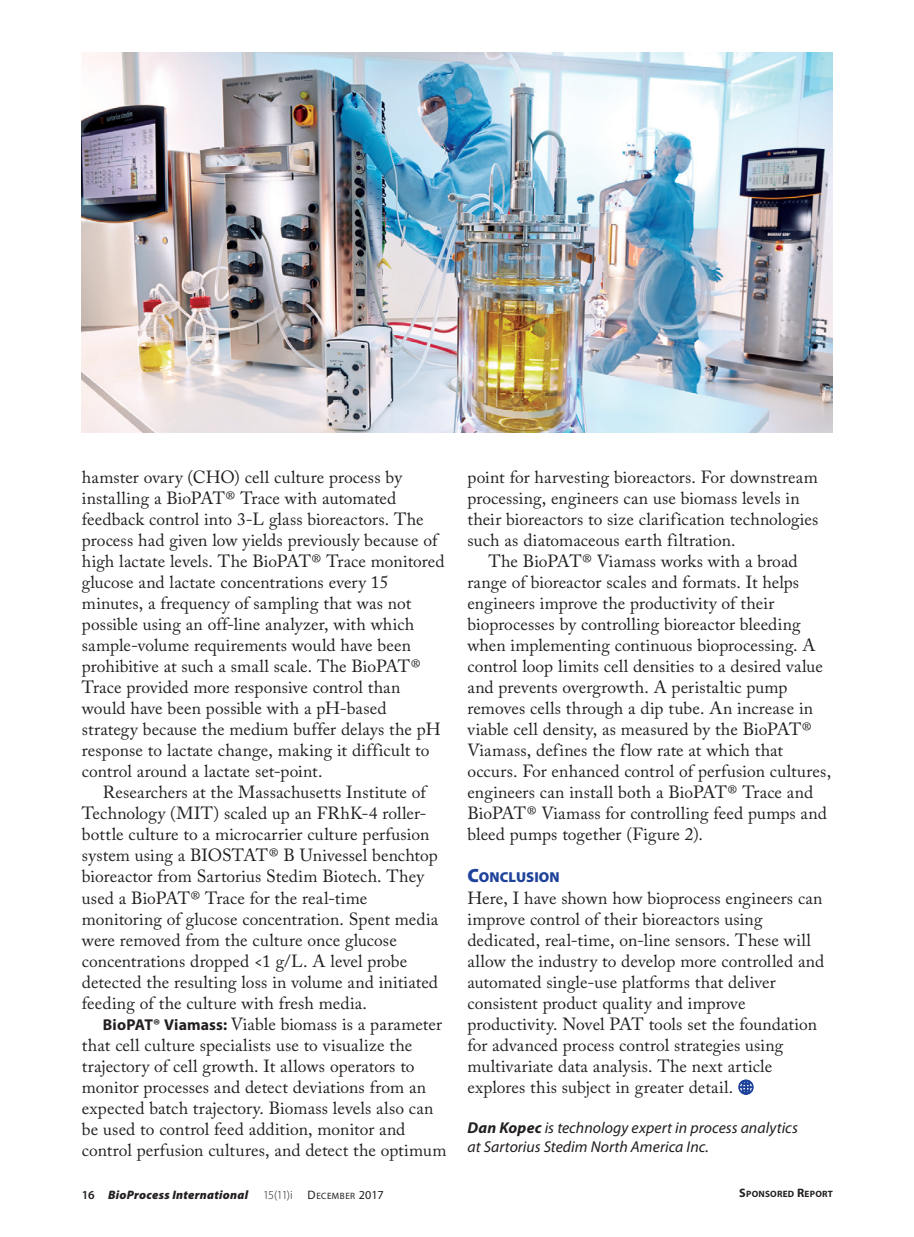
<style>
.page{position:relative;width:914px;height:1237px;background:#fff}
.page>*{position:absolute;margin:0;border:0;box-sizing:border-box;transform-origin:0 0}
.Body_w_indent{font:17.5px/21px "Adobe Caslon Pro";letter-spacing:.005em;color:#231f20}
.Body_1__no_indent{font:17.5px/21px "Adobe Caslon Pro";letter-spacing:.005em;color:#231f20}
.Bio{font:italic 15.75px/19.2px "Myriad Pro";letter-spacing:.005em;color:#231f20}
.A-head__2_lines_or_l{font:900 14.35px "Myriad Pro";letter-spacing:.01em;color:#1f439b}
.t1{font:italic 900 12.25px "Myriad Pro";letter-spacing:.02em;color:#231f20}
.t2{font:700 9.1px "Myriad Pro";letter-spacing:.025em;color:#231f20}
.s1{font-family:"Myriad Pro";font-weight:700;font-size:15.75px}
.s2{font-size:19.25px}
.s3{font-family:"Carta Std";font-size:21px;color:#1f439b}
.s4{font-weight:700}
.s5{font-weight:600;font-style:normal}
.s6{font-weight:300;font-style:normal}
.s7{font-weight:400;font-style:normal}
.s8{font-weight:400;font-style:normal;font-size:9.1px}
.s9{font-size:12.25px}
</style>
<div class="page">
<svg style="left:738px;top:1079px;width:16px;height:16px"></svg>
<img style="left:82px;top:52px;width:750px;height:380px">
<p class="Body_w_indent" style="left:82px;top:466px;width:364px">hamster ovary (CHO) cell culture process by installing a BioPAT® Trace with automated feedback control into 3-L glass bioreactors. The process had given low yields previously because of high lactate levels. The BioPAT® Trace monitored glucose and lactate concentrations every 15 minutes, a frequency of sampling that was not possible using an off-line analyzer, with which sample-volume requirements would have been prohibitive at such a small scale. The BioPAT® Trace provided more responsive control than would have been possible with a pH-based strategy because the medium buffer delays the pH response to lactate change, making it difficult to control around a lactate set-point.</p>
<p class="Body_w_indent" style="left:82px;top:781px;width:358px;text-indent:21px">Researchers at the Massachusetts Institute of Technology (MIT) scaled up an FRhK-4 roller&shy;bottle culture to a microcarrier culture perfusion system using a BIOSTAT® B Univessel benchtop bioreactor from Sartorius Stedim Biotech. They used a BioPAT® Trace for the real-time monitoring of glucose concentration. Spent media were removed from the culture once glucose concentrations dropped &lt;1 g/L. A level probe detected the resulting loss in volume and initiated feeding of the culture with fresh media.</p>
<p class="Body_w_indent" style="left:82px;top:1012px;width:366px;text-indent:21px"><span class="s1">BioPAT® Viamass:</span> Viable biomass is a parameter that cell culture specialists use to visualize the trajectory of cell growth. It allows operators to monitor processes and detect deviations from an expected batch trajectory. Biomass levels also can be used to control feed addition, monitor and control perfusion cultures, and detect the optimum</p>
<p class="Body_w_indent" style="left:467px;top:466px;width:352px">point for harvesting bioreactors. For downstream processing, engineers can use biomass levels in their bioreactors to size clarification technologies such as diatomaceous earth filtration.</p>
<p class="Body_w_indent" style="left:467px;top:550px;width:365px;text-indent:21px">The BioPAT® Viamass works with a broad range of bioreactor scales and formats. It helps engineers improve the productivity of their bioprocesses by controlling bioreactor bleeding when implementing continuous bioprocessing. A control loop limits cell densities to a desired value and prevents overgrowth. A peristaltic pump removes cells through a dip tube. An increase in viable cell density, as measured by the BioPAT® Viamass, defines the flow rate at which that occurs. For enhanced control of perfusion cultures, engineers can install both a BioPAT® Trace and BioPAT® Viamass for controlling feed pumps and bleed pumps together (Figure 2).</p>
<p class="A-head__2_lines_or_l" style="left:467px;top:869px;width:94px"><span class="s2">C</span>ONCLUSION</p>
<p class="Body_1__no_indent" style="left:467px;top:886px;width:358px">Here, I have shown how bioprocess engineers can improve control of their bioreactors using dedicated, real-time, on-line sensors. These will allow the industry to develop more controlled and automated single-use platforms that deliver consistent product quality and improve productivity. Novel PAT tools set the foundation for advanced process control strategies using multivariate data analysis. The next article explores this subject in greater detail. <span class="s3">•</span></p>
<p class="Bio" style="left:467px;top:1117px;width:332px"><span class="s4">Dan Kopec</span> is technology expert in process analytics at Sartorius Stedim North America Inc.</p>
<p class="t1" style="left:82px;top:1187px;width:303px"><span class="s5">16</span> BioProcess International <span class="s6">15(11)i</span> <span class="s7">D</span><span class="s8">ECEMBER</span> <span class="s7">2017</span></p>
<p class="t2" style="left:739px;top:1187px;width:95px"><span class="s9">S</span>PONSORED <span class="s9">R</span>EPORT</p>
</div>
